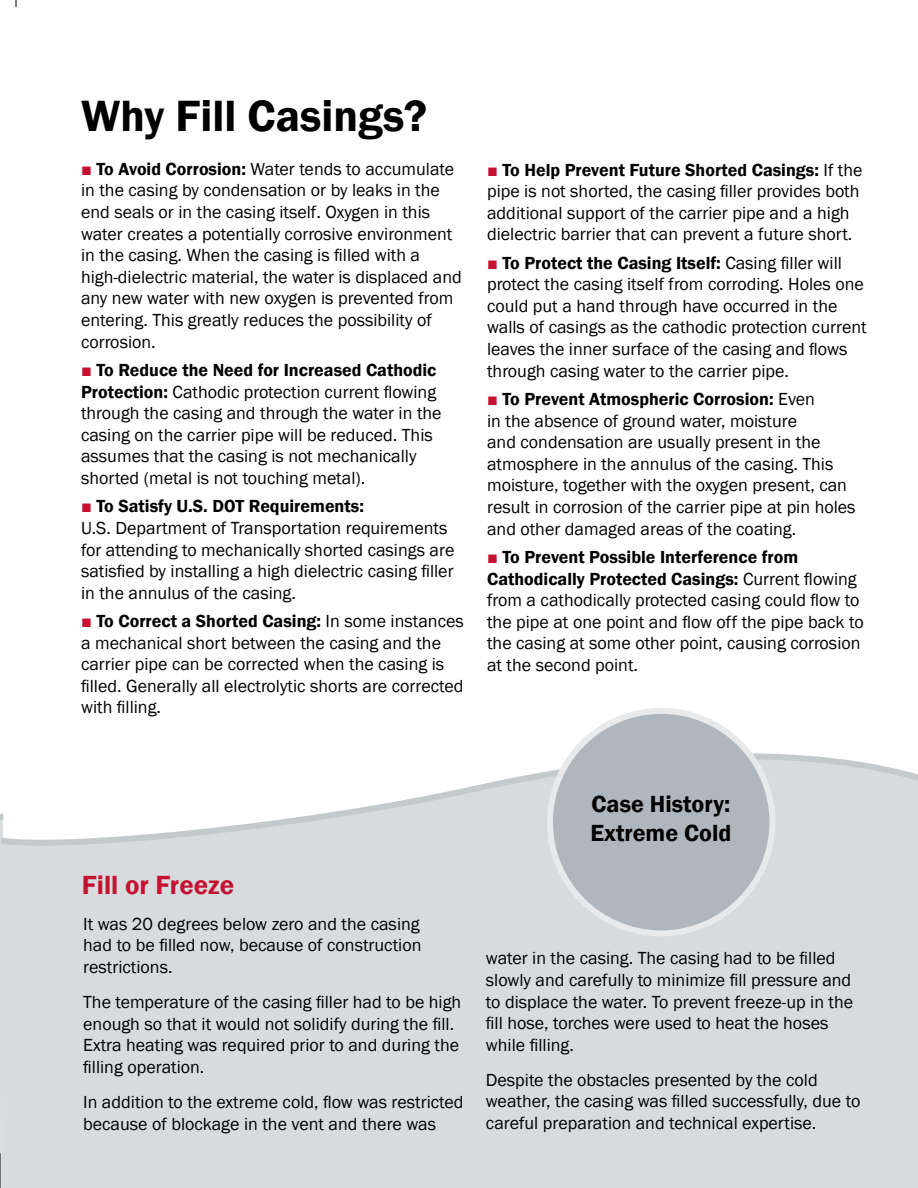
<style>
.page{position:relative;width:918px;height:1188px;background:#fff}
.page>*{position:absolute;margin:0;border:0;box-sizing:border-box;transform-origin:0 0}
.t1{font:600 45px "Franklin Gothic";color:#000}
.t2{font:600 27px "Franklin Gothic";color:#c41230}
.t3{font:600 24px/28.8px "Franklin Gothic";color:#000}
.t4{font:18px/21.6px "Franklin Gothic";color:#000}
.s1{font-weight:500;color:#c41230}
.s2{font-weight:600}
.s3{color:#c41230}
</style>
<div class="page">
<svg style="left:0;top:850px;width:2px;height:338px"></svg>
<div style="left:2px;top:708px;width:916px;height:480px;background:#d8dbdd"></div>
<svg style="left:0;top:709px;width:918px;height:141px"></svg>
<div style="left:550px;top:711px;width:222px;height:222px;background:#b0b7bc;border-radius:50%"></div>
<div style="left:547px;top:708px;width:228px;height:228px;border:6px solid #e7e9eb;border-radius:50%"></div>
<hr style="left:0;top:1153px;width:1px;height:35px;background:#000">
<h1 class="t1" style="left:81px;top:88px;width:348px">Why Fill Casings?</h1>
<p class="t4" style="left:81px;top:158px;width:382px"><span class="s1">■</span> <span class="s2">To Avoid Corrosion:</span> Water tends to accumulate in the casing by condensation or by leaks in the end seals or in the casing itself. Oxygen in this water creates a potentially corrosive environment in the casing. When the casing is filled with a high-dielectric material, the water is displaced and any new water with new oxygen is prevented from entering. This greatly reduces the possibility of corrosion.</p>
<p class="t4" style="left:81px;top:360px;width:362px"><span class="s3">■</span> <span class="s2">To Reduce the Need for Increased Cathodic Protection:</span> Cathodic protection current flowing through the casing and through the water in the casing on the carrier pipe will be reduced. This assumes that the casing is not mechanically shorted (metal is not touching metal).</p>
<p class="t4" style="left:81px;top:496px;width:375px"><span class="s3">■</span> <span class="s2">To Satisfy U.S. DOT Requirements:<br></span>U.S. Department of Transportation requirements for attending to mechanically shorted casings are satisfied by installing a high dielectric casing filler in the annulus of the casing.</p>
<p class="t4" style="left:81px;top:611px;width:384px"><span class="s3">■</span> <span class="s2">To Correct a Shorted Casing:</span> In some instances a mechanical short between the casing and the carrier pipe can be corrected when the casing is filled. Generally all electrolytic shorts are corrected with filling.</p>
<p class="t4" style="left:487px;top:159px;width:377px"><span class="s3">■</span> <span class="s2">To Help Prevent Future Shorted Casings:</span> If the pipe is not shorted, the casing filler provides both additional support of the carrier pipe and a high dielectric barrier that can prevent a future short.</p>
<p class="t4" style="left:487px;top:252px;width:381px"><span class="s3">■</span> <span class="s2">To Protect the Casing Itself:</span> Casing filler will protect the casing itself from corroding. Holes one could put a hand through have occurred in the walls of casings as the cathodic protection current leaves the inner surface of the casing and flows through casing water to the carrier pipe.</p>
<p class="t4" style="left:487px;top:389px;width:370px"><span class="s3">■</span> <span class="s2">To Prevent Atmospheric Corrosion:</span> Even<br>in the absence of ground water, moisture<br>and condensation are usually present in the atmosphere in the annulus of the casing. This moisture, together with the oxygen present, can result in corrosion of the carrier pipe at pin holes and other damaged areas of the coating.</p>
<p class="t4" style="left:487px;top:547px;width:378px"><span class="s3">■</span> <span class="s2">To Prevent Possible Interference from Cathodically Protected Casings:</span> Current flowing from a cathodically protected casing could flow to the pipe at one point and flow off the pipe back to the casing at some other point, causing corrosion at the second point.</p>
<h2 class="t2" style="left:82px;top:868px;width:154px">Fill or Freeze</h2>
<p class="t4" style="left:83px;top:913px;width:340px;text-align:justify">It was 20 degrees below zero and the casing had to be filled now, because of construction restrictions.</p>
<p class="t4" style="left:83px;top:992px;width:380px">The temperature of the casing filler had to be high enough so that it would not solidify during the fill.<br>Extra heating was required prior to and during the filling operation.</p>
<p class="t4" style="left:83px;top:1092px;width:382px">In addition to the extreme cold, flow was restricted because of blockage in the vent and there was</p>
<h3 class="t3" style="left:590px;top:790px;width:142px">Case History:<br>Extreme Cold</h3>
<p class="t4" style="left:486px;top:948px;width:369px">water in the casing. The casing had to be filled slowly and carefully to minimize fill pressure and to displace the water. To prevent freeze-up in the fill hose, torches were used to heat the hoses while filling.</p>
<p class="t4" style="left:486px;top:1069px;width:376px">Despite the obstacles presented by the cold weather, the casing was filled successfully, due to careful preparation and technical expertise.</p>
</div>
